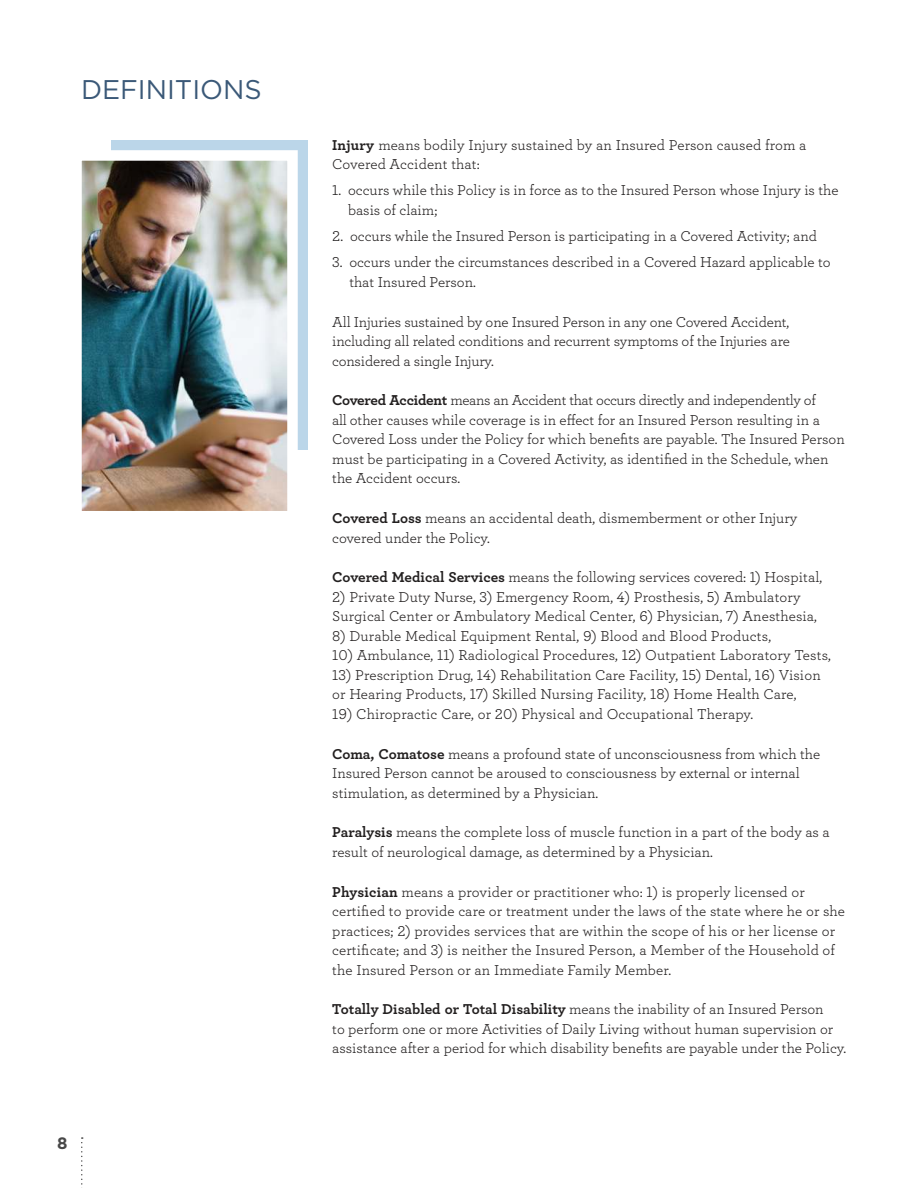
<style>
.page{position:relative;width:918px;height:1188px;background:#fff}
.page>*{position:absolute;margin:0;border:0;box-sizing:border-box;transform-origin:0 0}
.t1{font:27px "Gotham";color:#3b5978}
.t2{font:700 16.5px "Gotham";color:#484848}
.t3{font:15px/19.5px "Archer";color:#221f1f}
.s1{font-weight:700}
</style>
<div class="page">
<div style="left:111px;top:141px;width:197px;height:309px;background:#bbd6e9"></div>
<img style="left:83px;top:162px;width:203px;height:347px">
<div style="left:71px;top:150px;width:227px;height:371px;border:11px solid #fff"></div>
<svg style="left:81px;top:1137px;width:2px;height:51px"></svg>
<h1 class="t1" style="left:81px;top:77px;width:182px">DEFINITIONS</h1>
<p class="t2" style="left:57px;top:1136px;width:12px">8</p>
<p class="t3" style="left:332px;top:136px;width:476px"><span class="s1">Injury</span> means bodily Injury sustained by an Insured Person caused from a<br>Covered Accident that:</p>
<p class="t3" style="left:348px;top:181px;width:492px;text-indent:-16px">1. occurs while this Policy is in force as to the Insured Person whose Injury is the basis of claim;</p>
<p class="t3" style="left:332px;top:227px;width:486px">2. occurs while the Insured Person is participating in a Covered Activity; and</p>
<p class="t3" style="left:349px;top:253px;width:483px;text-indent:-17px">3. occurs under the circumstances described in a Covered Hazard applicable to that Insured Person.</p>
<p class="t3" style="left:332px;top:313px;width:459px;text-align:justify">All Injuries sustained by one Insured Person in any one Covered Accident, including all related conditions and recurrent symptoms of the Injuries are considered a single Injury.</p>
<p class="t3" style="left:332px;top:391px;width:514px"><span class="s1">Covered Accident</span> means an Accident that occurs directly and independently of<br>all other causes while coverage is in effect for an Insured Person resulting in a Covered Loss under the Policy for which benefits are payable. The Insured Person must be participating in a Covered Activity, as identified in the Schedule, when the Accident occurs.</p>
<p class="t3" style="left:332px;top:509px;width:467px"><span class="s1">Covered Loss</span> means an accidental death, dismemberment or other Injury covered under the Policy.</p>
<p class="t3" style="left:332px;top:568px;width:492px"><span class="s1">Covered Medical Services</span> means the following services covered: 1) Hospital,</p>
<p class="t3" style="left:332px;top:588px;width:486px">2) Private Duty Nurse, 3) Emergency Room, 4) Prosthesis, 5) Ambulatory<br>Surgical Center or Ambulatory Medical Center, 6) Physician, 7) Anesthesia,</p>
<p class="t3" style="left:332px;top:627px;width:440px">8) Durable Medical Equipment Rental, 9) Blood and Blood Products,</p>
<p class="t3" style="left:332px;top:646px;width:500px">10) Ambulance, 11) Radiological Procedures, 12) Outpatient Laboratory Tests,</p>
<p class="t3" style="left:332px;top:666px;width:490px">13) Prescription Drug, 14) Rehabilitation Care Facility, 15) Dental, 16) Vision or Hearing Products, 17) Skilled Nursing Facility, 18) Home Health Care,</p>
<p class="t3" style="left:332px;top:705px;width:423px">19) Chiropractic Care, or 20) Physical and Occupational Therapy.</p>
<p class="t3" style="left:332px;top:745px;width:489px"><span class="s1">Coma, Comatose</span> means a profound state of unconsciousness from which the<br>Insured Person cannot be aroused to consciousness by external or internal stimulation, as determined by a Physician.</p>
<p class="t3" style="left:332px;top:823px;width:499px"><span class="s1">Paralysis</span> means the complete loss of muscle function in a part of the body as a result of neurological damage, as determined by a Physician.</p>
<p class="t3" style="left:332px;top:883px;width:514px"><span class="s1">Physician</span> means a provider or practitioner who: 1) is properly licensed or certified to provide care or treatment under the laws of the state where he or she practices; 2) provides services that are within the scope of his or her license or certificate; and 3) is neither the Insured Person, a Member of the Household of the Insured Person or an Immediate Family Member.</p>
<p class="t3" style="left:332px;top:1000px;width:516px"><span class="s1">Totally Disabled or Total Disability</span> means the inability of an Insured Person<br>to perform one or more Activities of Daily Living without human supervision or assistance after a period for which disability benefits are payable under the Policy.</p>
</div>
